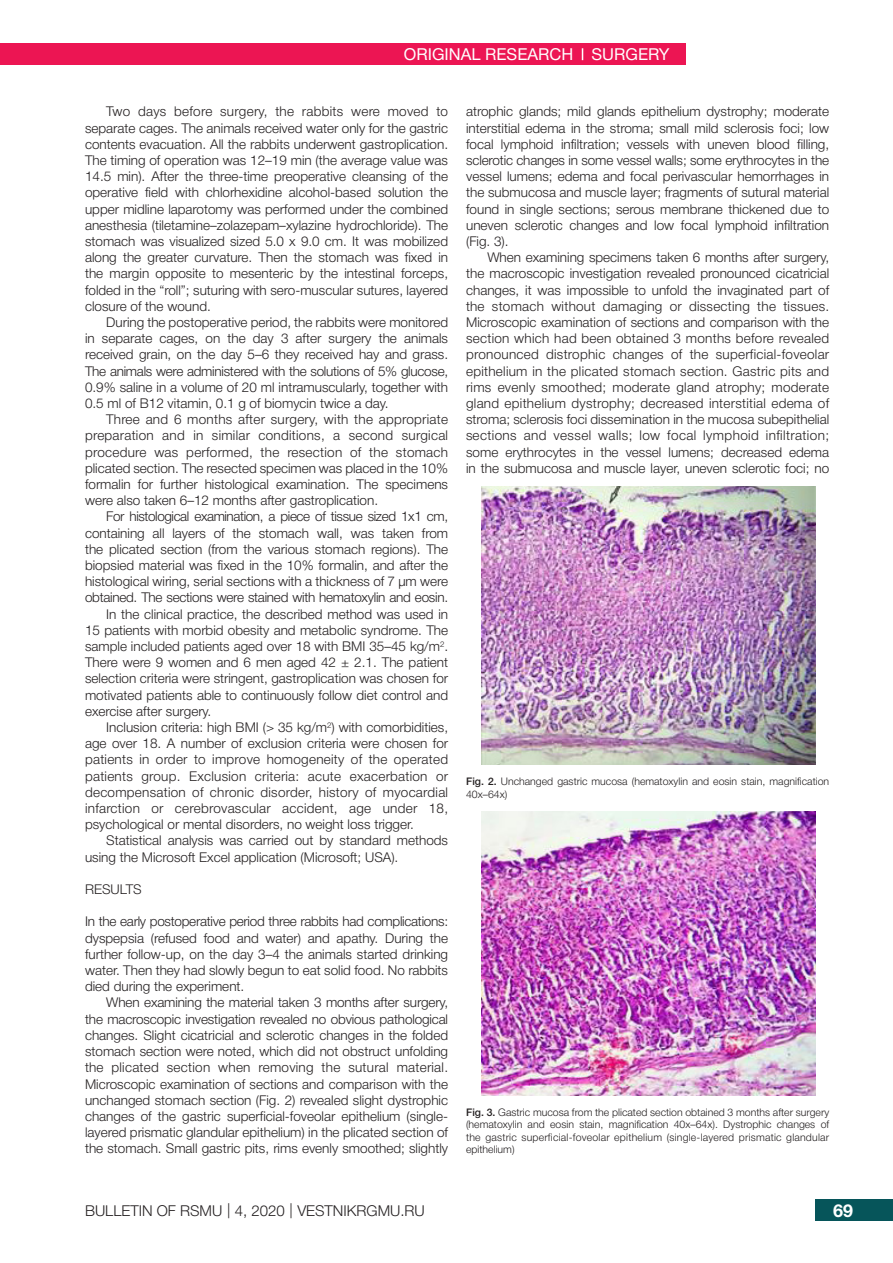
<style>
.page{position:relative;width:893px;height:1263px;background:#fff}
.page>*{position:absolute;margin:0;border:0;box-sizing:border-box;transform-origin:0 0}
.t1{font:700 18px "Helvetica Neue Cyr";color:#fff}
.t2{font:16.5px "Helvetica Neue Cyr";color:#fff}
.t3{font:300 15px "Helvetica Neue Cyr";color:#231f20}
.t4{font:300 13.5px/16.2px "Helvetica Neue Cyr";color:#231f20;text-align:justify}
.t5{font:300 10.5px/12.6px "Helvetica Neue Cyr";color:#231f20}
.s1{font-weight:500}
</style>
<div class="page">
<div style="left:0;top:44px;width:685px;height:21px;background:#ec1553"></div>
<div style="left:815px;top:1199px;width:78px;height:22px;background:#06555a"></div>
<svg style="left:582px;top:48px;width:1px;height:12px"></svg>
<img style="left:481px;top:486px;width:334px;height:278px">
<img style="left:481px;top:811px;width:334px;height:284px">
<p class="t2" style="left:404px;top:45px;width:267px">ORIGINAL RESEARCH SURGERY</p>
<p class="t4" style="left:85px;top:104px;width:365px;text-indent:21px">Two days before surgery, the rabbits were moved to separate cages. The animals received water only for the gastric contents evacuation. All the rabbits underwent gastroplication.<br>The timing of operation was 12–19 min (the average value was 14.5 min). After the three-time preoperative cleansing of the operative field with chlorhexidine alcohol-based solution the upper midline laparotomy was performed under the combined anesthesia (tiletamine–zolazepam–xylazine hydrochloride). The stomach was visualized sized 5.0 х 9.0 cm. It was mobilized along the greater curvature. Then the stomach was fixed in the margin opposite to mesenteric by the intestinal forceps, folded in the “roll”; suturing with sero-muscular sutures, layered closure of the wound.</p>
<p class="t4" style="left:85px;top:314px;width:365px;text-indent:21px">During the postoperative period, the rabbits were monitored in separate cages, on the day 3 after surgery the animals received grain, on the day 5–6 they received hay and grass.<br>The animals were administered with the solutions of 5% glucose, 0.9% saline in a volume of 20 ml intramuscularly, together with 0.5 ml of B12 vitamin, 0.1 g of biomycin twice a day.</p>
<p class="t4" style="left:85px;top:411px;width:365px;text-indent:21px">Three and 6 months after surgery, with the appropriate preparation and in similar conditions, a second surgical procedure was performed, the resection of the stomach plicated section. The resected specimen was placed in the 10% formalin for further histological examination. The specimens were also taken 6–12 months after gastroplication.</p>
<p class="t4" style="left:85px;top:509px;width:365px;text-indent:21px">For histological examination, a piece of tissue sized 1x1 cm, containing all layers of the stomach wall, was taken from the plicated section (from the various stomach regions). The biopsied material was fixed in the 10% formalin, and after the histological wiring, serial sections with a thickness of 7 µm were obtained. The sections were stained with hematoxylin and eosin.</p>
<p class="t4" style="left:85px;top:606px;width:365px;text-indent:21px">In the clinical practice, the described method was used in 15 patients with morbid obesity and metabolic syndrome. The sample included patients aged over 18 with BMI 35–45 kg/m<sup>2</sup>.<br>There were 9 women and 6 men aged 42 ± 2.1. The patient selection criteria were stringent, gastroplication was chosen for motivated patients able to continuously follow diet control and exercise after surgery.</p>
<p class="t4" style="left:85px;top:719px;width:365px;text-indent:21px">Inclusion criteria: high BMI (&gt; 35 kg/m<sup>2</sup>) with comorbidities, age over 18. A number of exclusion criteria were chosen for patients in order to improve homogeneity of the operated patients group. Exclusion criteria: acute exacerbation or decompensation of chronic disorder, history of myocardial infarction or cerebrovascular accident, age under 18, psychological or mental disorders, no weight loss trigger.</p>
<p class="t4" style="left:85px;top:833px;width:365px;text-indent:21px">Statistical analysis was carried out by standard methods using the Microsoft Excel application (Microsoft; USA).</p>
<p class="t4" style="left:85px;top:881px;width:58px">RESULTS</p>
<p class="t4" style="left:85px;top:914px;width:365px">In the early postoperative period three rabbits had complications: dyspepsia (refused food and water) and apathy. During the further follow-up, on the day 3–4 the animals started drinking water. Then they had slowly begun to eat solid food. No rabbits died during the experiment.</p>
<p class="t4" style="left:85px;top:995px;width:365px;text-indent:21px">When examining the material taken 3 months after surgery, the macroscopic investigation revealed no obvious pathological changes. Slight cicatricial and sclerotic changes in the folded stomach section were noted, which did not obstruct unfolding the plicated section when removing the sutural material.<br>Microscopic examination of sections and comparison with the unchanged stomach section (Fig. 2) revealed slight dystrophic changes of the gastric superficial-foveolar epithelium (single&shy;layered prismatic glandular epithelium) in the plicated section of the stomach. Small gastric pits, rims evenly smoothed; slightly</p>
<p class="t4" style="left:466px;top:104px;width:365px">atrophic glands; mild glands epithelium dystrophy; moderate interstitial edema in the stroma; small mild sclerosis foci; low focal lymphoid infiltration; vessels with uneven blood filling, sclerotic changes in some vessel walls; some erythrocytes in the vessel lumens; edema and focal perivascular hemorrhages in the submucosa and muscle layer; fragments of sutural material found in single sections; serous membrane thickened due to uneven sclerotic changes and low focal lymphoid infiltration (Fig. 3).</p>
<p class="t4" style="left:466px;top:249px;width:365px;text-indent:21px">When examining specimens taken 6 months after surgery, the macroscopic investigation revealed pronounced cicatricial changes, it was impossible to unfold the invaginated part of the stomach without damaging or dissecting the tissues.<br>Microscopic examination of sections and comparison with the section which had been obtained 3 months before revealed pronounced distrophic changes of the superficial-foveolar epithelium in the plicated stomach section. Gastric pits and rims evenly smoothed; moderate gland atrophy; moderate gland epithelium dystrophy; decreased interstitial edema of stroma; sclerosis foci dissemination in the mucosa subepithelial sections and vessel walls; low focal lymphoid infiltration; some erythrocytes in the vessel lumens; decreased edema in the submucosa and muscle layer, uneven sclerotic foci; no</p>
<p class="t5" style="left:466px;top:775px;width:365px"><span class="s1">Fig. 2.</span> Unchanged gastric mucosa (hematoxylin and eosin stain, magnification<br>40х–64х)</p>
<p class="t5" style="left:466px;top:1106px;width:365px;text-align:justify"><span class="s1">Fig. 3.</span> Gastric mucosa from the plicated section obtained 3 months after surgery (hematoxylin and eosin stain, magnification 40х–64х). Dystrophic changes of the gastric superficial-foveolar epithelium (single-layered prismatic glandular epithelium)</p>
<p class="t3" style="left:227px;top:1201px;width:5px">|</p>
<p class="t3" style="left:289px;top:1201px;width:5px">|</p>
<p class="t3" style="left:85px;top:1202px;width:341px">BULLETIN OF RSMU 4, 2020 VESTNIKRGMU.RU</p>
<h1 class="t1" style="left:833px;top:1200px;width:22px">69</h1>
</div>
